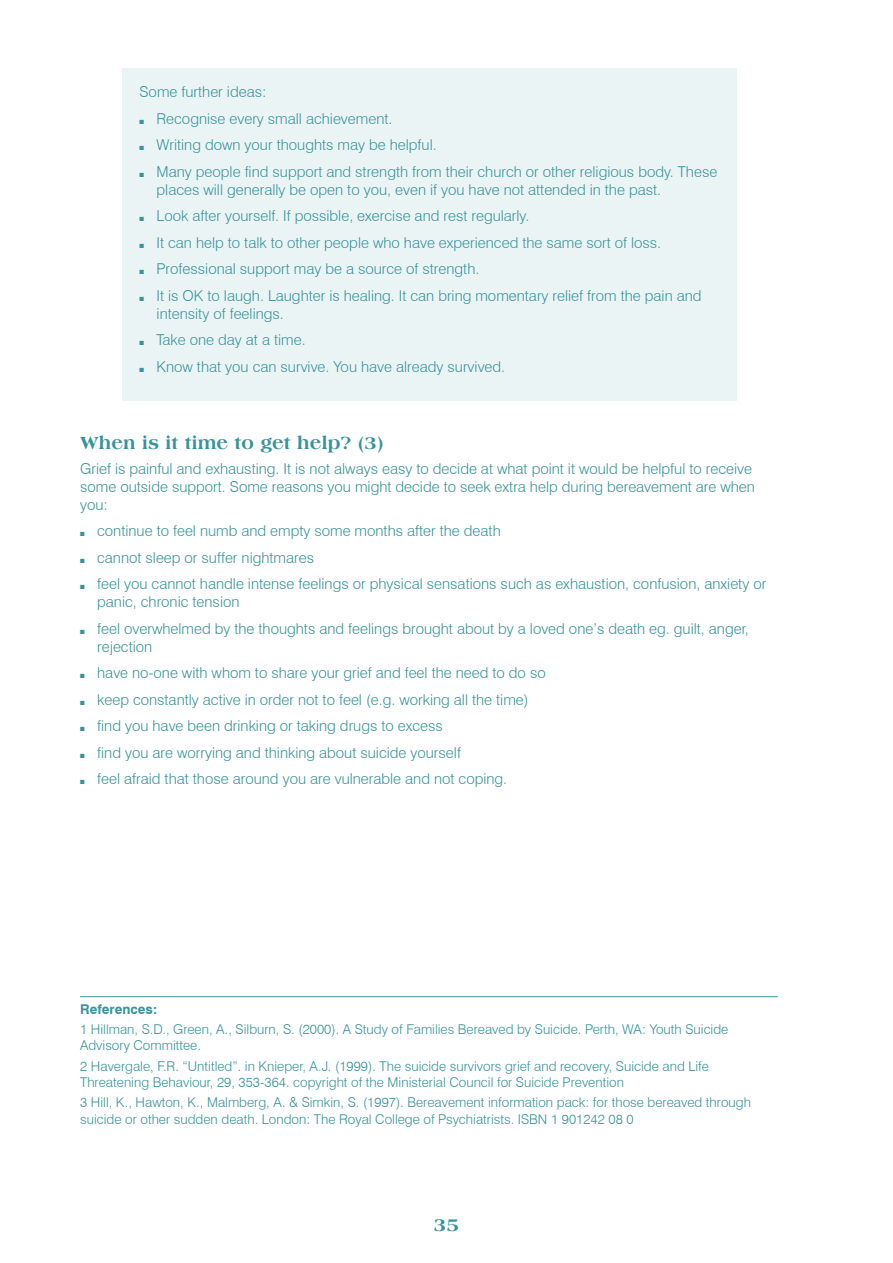
<style>
.page{position:relative;width:893px;height:1263px;background:#fff}
.page>*{position:absolute;margin:0;border:0;box-sizing:border-box;transform-origin:0 0}
.t1{font:800 18.75px "Americana";color:#38939b}
.t2{font:300 15px/18px "Swiss 721 BT";color:#38939b}
.t3{font:300 13.5px/16.2px "Swiss 721 BT";color:#38939b}
.t4{font:700 13.5px "Swiss 721 BT";color:#38939b}
</style>
<div class="page">
<div style="left:123px;top:69px;width:614px;height:332px;background:#ebf4f5"></div>
<hr style="left:80px;top:996px;width:698px;height:1px;background:#38939b">
<p class="t2" style="left:140px;top:83px;width:128px">Some further ideas:</p>
<p class="t2" style="left:140px;top:109px;width:254px">■ Recognise every small achievement.</p>
<p class="t2" style="left:140px;top:136px;width:299px">■ Writing down your thoughts may be helpful.</p>
<p class="t2" style="left:157px;top:162px;width:562px;text-indent:-17px">■ Many people find support and strength from their church or other religious body. These places will generally be open to you, even if you have not attended in the past.</p>
<p class="t2" style="left:140px;top:207px;width:391px">■ Look after yourself. If possible, exercise and rest regularly.</p>
<p class="t2" style="left:140px;top:233px;width:523px">■ It can help to talk to other people who have experienced the same sort of loss.</p>
<p class="t2" style="left:140px;top:260px;width:341px">■ Professional support may be a source of strength.</p>
<p class="t2" style="left:157px;top:286px;width:546px;text-indent:-17px">■ It is OK to laugh. Laughter is healing. It can bring momentary relief from the pain and intensity of feelings.</p>
<p class="t2" style="left:140px;top:331px;width:168px">■ Take one day at a time.</p>
<p class="t2" style="left:140px;top:357px;width:367px">■ Know that you can survive. You have already survived.</p>
<p class="t1" style="left:80px;top:432px;width:305px">When is it time to get help? (3)</p>
<p class="t2" style="left:80px;top:459px;width:676px">Grief is painful and exhausting. It is not always easy to decide at what point it would be helpful to receive some outside support. Some reasons you might decide to seek extra help during bereavement are when you:</p>
<p class="t2" style="left:80px;top:522px;width:422px">■ continue to feel numb and empty some months after the death</p>
<p class="t2" style="left:80px;top:548px;width:235px">■ cannot sleep or suffer nightmares</p>
<p class="t2" style="left:97px;top:575px;width:671px;text-indent:-17px">■ feel you cannot handle intense feelings or physical sensations such as exhaustion, confusion, anxiety or panic, chronic tension</p>
<p class="t2" style="left:97px;top:619px;width:653px;text-indent:-17px">■ feel overwhelmed by the thoughts and feelings brought about by a loved one’s death eg. guilt, anger, rejection</p>
<p class="t2" style="left:80px;top:664px;width:467px">■ have no-one with whom to share your grief and feel the need to do so</p>
<p class="t2" style="left:80px;top:690px;width:450px">■ keep constantly active in order not to feel (e.g. working all the time)</p>
<p class="t2" style="left:80px;top:717px;width:364px">■ find you have been drinking or taking drugs to excess</p>
<p class="t2" style="left:80px;top:743px;width:382px">■ find you are worrying and thinking about suicide yourself</p>
<p class="t2" style="left:80px;top:770px;width:429px">■ feel afraid that those around you are vulnerable and not coping.</p>
<p class="t4" style="left:80px;top:1000px;width:78px">References:</p>
<p class="t3" style="left:80px;top:1021px;width:650px">1 Hillman, S.D., Green, A., Silburn, S. (2000). A Study of Families Bereaved by Suicide. Perth, WA: Youth Suicide<br>Advisory Committee.</p>
<p class="t3" style="left:80px;top:1058px;width:630px">2 Havergale, F.R. “Untitled”. in Knieper, A.J. (1999). The suicide survivors grief and recovery, Suicide and Life<br>Threatening Behaviour, 29, 353-364. copyright of the Ministerial Council for Suicide Prevention</p>
<p class="t3" style="left:80px;top:1094px;width:672px">3 Hill, K., Hawton, K., Malmberg, A. &amp; Simkin, S. (1997). Bereavement information pack: for those bereaved through suicide or other sudden death. London: The Royal College of Psychiatrists. ISBN 1 901242 08 0</p>
<p class="t1" style="left:434px;top:1213px;width:27px">35</p>
</div>
